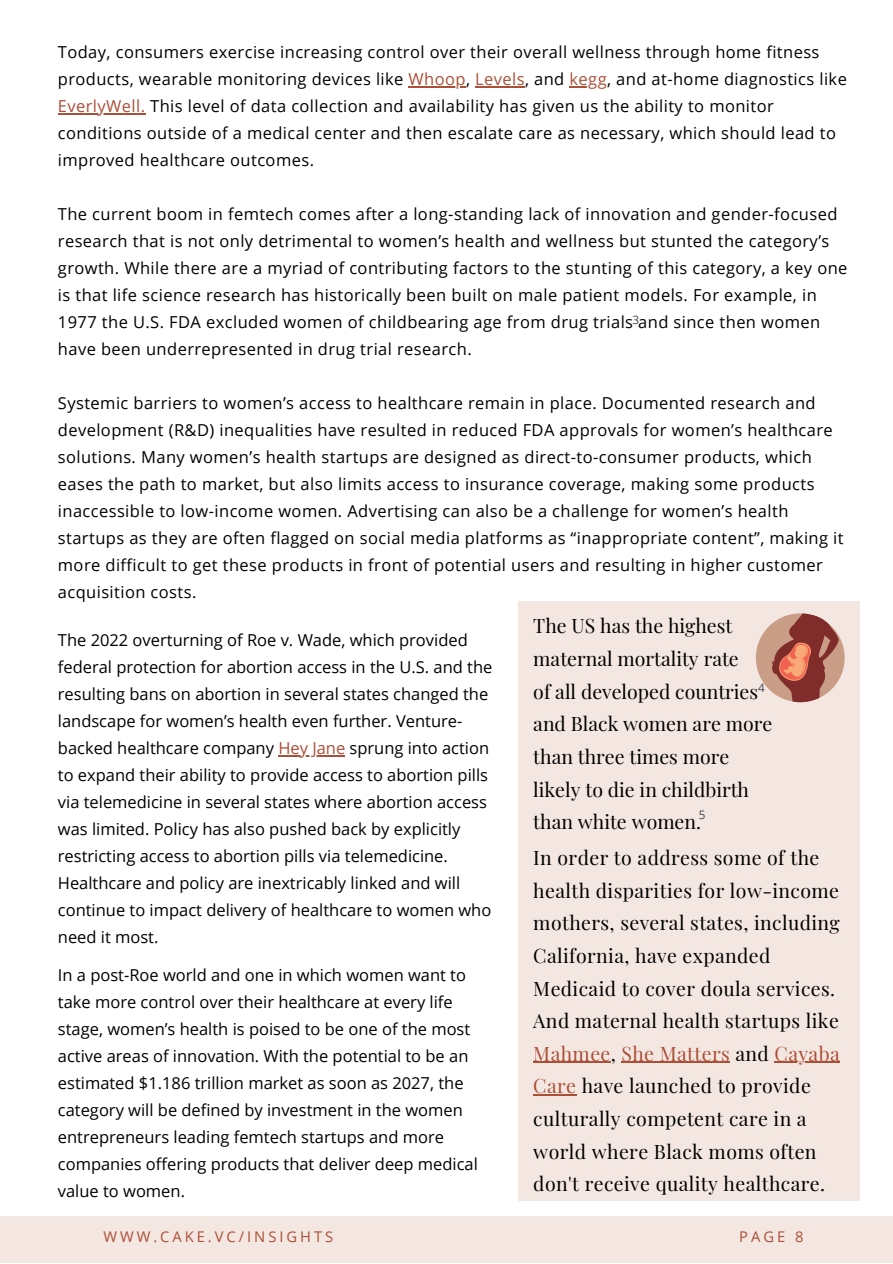
<style>
.page{position:relative;width:893px;height:1264px;background:#fff}
.page>*{position:absolute;margin:0;border:0;box-sizing:border-box;transform-origin:0 0}
.t1{font:19.5px/32.5px "Playfair Display";letter-spacing:.02em;color:#000}
.t2{font:19.5px/32.5px "Playfair Display";color:#000}
.t3{font:16.5px/27px "Open Sans";letter-spacing:.025em;color:#000}
.t4{font:16.5px/27px "Open Sans";color:#000}
.t5{font:14.7px "Open Sans";letter-spacing:.2em;color:#ab4f36}
.t6{font:11.7px "Open Sans";color:#3f4652}
.s1{color:#ab4f36}
</style>
<div class="page">
<div style="left:0;top:1216px;width:892px;height:46px;background:#f4e7e2"></div>
<hr style="left:408px;top:86px;width:58px;height:1px;background:#ab4f36">
<hr style="left:475px;top:86px;width:50px;height:1px;background:#ab4f36">
<hr style="left:569px;top:86px;width:38px;height:1px;background:#ab4f36">
<hr style="left:58px;top:113px;width:48px;height:1px;background:#ab4f36">
<svg style="left:106px;top:113px;width:39px;height:1px"></svg>
<hr style="left:278px;top:755px;width:67px;height:1px;background:#ab4f36">
<div style="left:518px;top:601px;width:341px;height:599px;background:#f4e7e2"></div>
<hr style="left:533px;top:1061px;width:77px;height:1px;background:#ab4f36">
<hr style="left:621px;top:1061px;width:109px;height:1px;background:#ab4f36">
<hr style="left:774px;top:1061px;width:66px;height:1px;background:#ab4f36">
<hr style="left:533px;top:1094px;width:43px;height:1px;background:#ab4f36">
<div style="left:755px;top:613px;width:89px;height:89px;background:#ca9d87;border-radius:50%"></div>
<svg style="left:771px;top:613px;width:73px;height:89px"></svg>
<p class="t3" style="left:58px;top:38px;width:790px">Today, consumers exercise increasing control over their overall wellness through home fitness products, wearable monitoring devices like <span class="s1">Whoop</span>, <span class="s1">Levels</span>, and <span class="s1">kegg</span>, and at-home diagnostics like <span class="s1">EverlyWell.</span> This level of data collection and availability has given us the ability to monitor conditions outside of a medical center and then escalate care as necessary, which should lead to improved healthcare outcomes.</p>
<p class="t3" style="left:58px;top:200px;width:791px">The current boom in femtech comes after a long-standing lack of innovation and gender-focused research that is not only detrimental to women’s health and wellness but stunted the category’s growth. While there are a myriad of contributing factors to the stunting of this category, a key one is that life science research has historically been built on male patient models. For example, in 1977 the U.S. FDA excluded women of childbearing age from drug trials and since then women have been underrepresented in drug trial research.</p>
<p class="t3" style="left:58px;top:389px;width:787px">Systemic barriers to women’s access to healthcare remain in place. Documented research and development (R&amp;D) inequalities have resulted in reduced FDA approvals for women’s healthcare solutions. Many women’s health startups are designed as direct-to-consumer products, which eases the path to market, but also limits access to insurance coverage, making some products inaccessible to low-income women. Advertising can also be a challenge for women’s health startups as they are often flagged on social media platforms as “inappropriate content”, making it more difficult to get these products in front of potential users and resulting in higher customer acquisition costs.</p>
<p class="t6" style="left:632px;top:311px;width:8px">3</p>
<p class="t4" style="left:58px;top:626px;width:436px">The 2022 overturning of Roe v. Wade, which provided federal protection for abortion access in the U.S. and the resulting bans on abortion in several states changed the landscape for women’s health even further. Venture&shy;backed healthcare company <span class="s1">Hey Jane</span> sprung into action to expand their ability to provide access to abortion pills via telemedicine in several states where abortion access was limited. Policy has also pushed back by explicitly restricting access to abortion pills via telemedicine.<br>Healthcare and policy are inextricably linked and will continue to impact delivery of healthcare to women who need it most.</p>
<p class="t4" style="left:58px;top:961px;width:421px">In a post-Roe world and one in which women want to take more control over their healthcare at every life stage, women’s health is poised to be one of the most active areas of innovation. With the potential to be an estimated $1.186 trillion market as soon as 2027, the category will be defined by investment in the women entrepreneurs leading femtech startups and more companies offering products that deliver deep medical value to women.</p>
<p class="t2" style="left:533px;top:609px;width:240px">The US has the highest maternal mortality rate<br>of all developed countries and Black women are more than three times more likely to die in childbirth than white women.</p>
<p class="t6" style="left:758px;top:679px;width:8px">4</p>
<p class="t6" style="left:699px;top:806px;width:8px">5</p>
<p class="t1" style="left:533px;top:840px;width:308px">In order to address some of the health disparities for low-income mothers, several states, including<br>California, have expanded<br>Medicaid to cover doula services.<br>And maternal health startups like<br><span class="s1">Mahmee</span>, <span class="s1">She Matters</span> and <span class="s1">Cayaba<br>Care</span> have launched to provide culturally competent care in a world where Black moms often don't receive quality healthcare.</p>
<p class="t5" style="left:103px;top:1226px;width:231px">WWW.CAKE.VC/INSIGHTS</p>
<p class="t5" style="left:739px;top:1226px;width:66px">PAGE 8</p>
</div>
